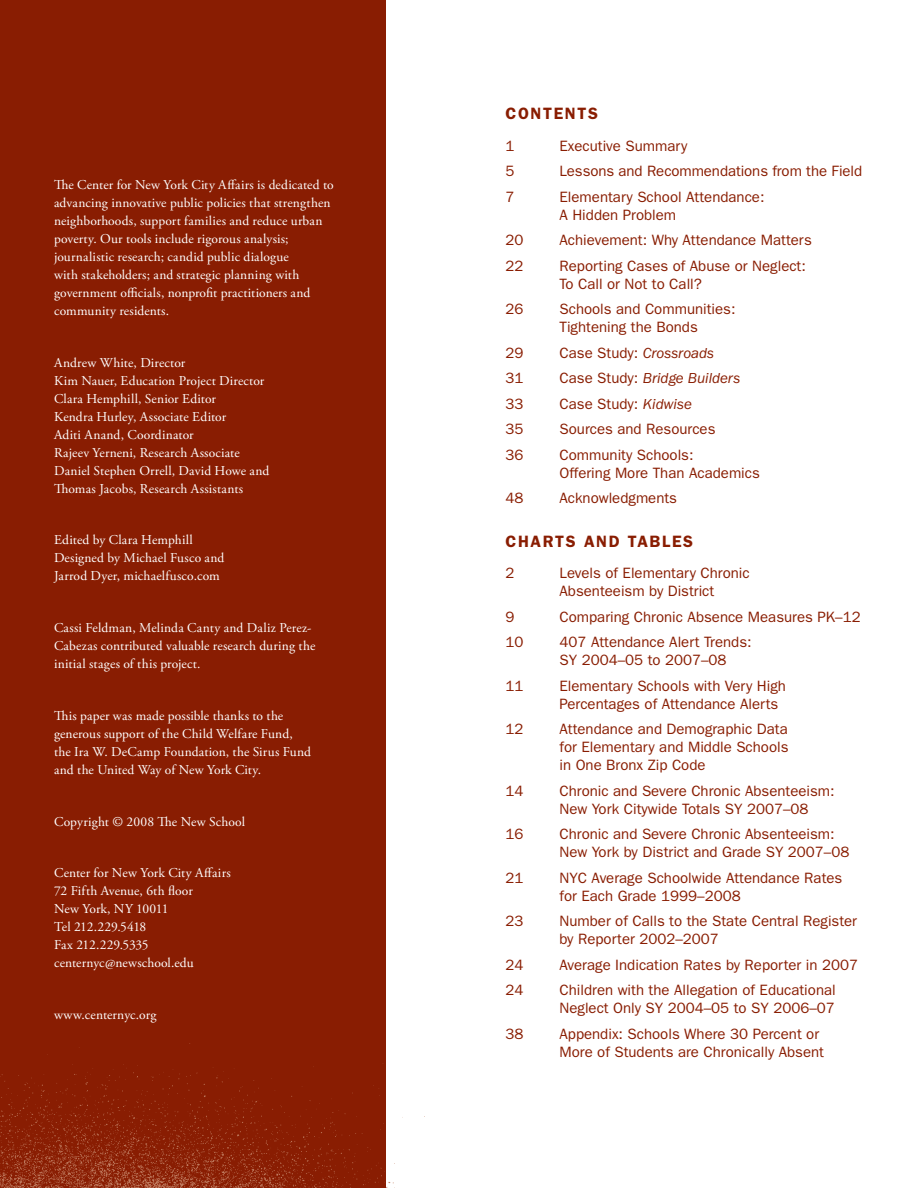
<style>
.page{position:relative;width:918px;height:1188px;background:#fff}
.page>*{position:absolute;margin:0;border:0;box-sizing:border-box;transform-origin:0 0}
.t1{font:600 16.5px "ITC Franklin Gothic Std";letter-spacing:.1em;color:#891d02}
.t2{font:15px/18px "ITC Franklin Gothic Std";color:#891d02}
.t3{font:italic 15px "ITC Franklin Gothic Std";color:#891d02}
.t4{font:13.5px/18px "Adobe Garamond Pro";letter-spacing:.01em;color:#fff}
.s1{font-style:italic}
.s2{font-style:normal}
</style>
<div class="page">
<div style="left:0;top:0;width:386px;height:1188px;background:#891d02"></div>
<img style="left:0;top:1043px;width:425px;height:145px">
<p class="t4" style="left:54px;top:176px;width:281px">The Center for New York City Affairs is dedicated to advancing innovative public policies that strengthen neighborhoods, support families and reduce urban poverty. Our tools include rigorous analysis; journalistic research; candid public dialogue<br>with stakeholders; and strategic planning with government officials, nonprofit practitioners and community residents.</p>
<p class="t4" style="left:54px;top:354px;width:217px">Andrew White, Director<br>Kim Nauer, Education Project Director<br>Clara Hemphill, Senior Editor<br>Kendra Hurley, Associate Editor<br>Aditi Anand, Coordinator<br>Rajeev Yerneni, Research Associate<br>Daniel Stephen Orrell, David Howe and<br>Thomas Jacobs, Research Assistants</p>
<p class="t4" style="left:54px;top:532px;width:172px">Edited by Clara Hemphill<br>Designed by Michael Fusco and<br>Jarrod Dyer, michaelfusco.com</p>
<p class="t4" style="left:54px;top:619px;width:263px">Cassi Feldman, Melinda Canty and Daliz Perez-<br>Cabezas contributed valuable research during the initial stages of this project.</p>
<p class="t4" style="left:54px;top:707px;width:259px">This paper was made possible thanks to the generous support of the Child Welfare Fund, the Ira W. DeCamp Foundation, the Sirus Fund and the United Way of New York City.</p>
<p class="t4" style="left:54px;top:813px;width:193px">Copyright © 2008 The New School</p>
<p class="t4" style="left:54px;top:865px;width:178px">Center for New York City Affairs<br>72 Fifth Avenue, 6th floor<br>New York, NY 10011<br>Tel 212.229.5418<br>Fax 212.229.5335 centernyc@newschool.edu</p>
<p class="t4" style="left:54px;top:1006px;width:104px">www.centernyc.org</p>
<p class="t1" style="left:506px;top:104px;width:94px">CONTENTS</p>
<p class="t2" style="left:506px;top:137px;width:10px">1</p>
<p class="t2" style="left:560px;top:137px;width:129px">Executive Summary</p>
<p class="t2" style="left:506px;top:162px;width:10px">5</p>
<p class="t2" style="left:560px;top:162px;width:304px">Lessons and Recommendations from the Field</p>
<p class="t2" style="left:506px;top:188px;width:10px">7</p>
<p class="t2" style="left:560px;top:188px;width:207px">Elementary School Attendance:<br>A Hidden Problem</p>
<p class="t2" style="left:506px;top:231px;width:19px">20</p>
<p class="t2" style="left:560px;top:231px;width:254px">Achievement: Why Attendance Matters</p>
<p class="t2" style="left:506px;top:257px;width:19px">22</p>
<p class="t2" style="left:560px;top:257px;width:248px">Reporting Cases of Abuse or Neglect:<br>To Call or Not to Call?</p>
<p class="t2" style="left:506px;top:300px;width:19px">26</p>
<p class="t2" style="left:560px;top:300px;width:178px">Schools and Communities:<br>Tightening the Bonds</p>
<p class="t2" style="left:506px;top:344px;width:19px">29</p>
<p class="t2" style="left:560px;top:344px;width:156px">Case Study: <span class="s1">Crossroads</span></p>
<p class="t2" style="left:506px;top:369px;width:19px">31</p>
<p class="t3" style="left:560px;top:370px;width:182px"><span class="s2">Case Study:</span> Bridge Builders</p>
<p class="t2" style="left:506px;top:395px;width:19px">33</p>
<p class="t2" style="left:560px;top:395px;width:134px">Case Study: <span class="s1">Kidwise</span></p>
<p class="t2" style="left:506px;top:420px;width:19px">35</p>
<p class="t2" style="left:560px;top:420px;width:157px">Sources and Resources</p>
<p class="t2" style="left:506px;top:446px;width:19px">36</p>
<p class="t2" style="left:560px;top:446px;width:202px">Community Schools:<br>Offering More Than Academics</p>
<p class="t2" style="left:506px;top:489px;width:19px">48</p>
<p class="t2" style="left:560px;top:489px;width:119px">Acknowledgments</p>
<p class="t1" style="left:506px;top:531px;width:189px">CHARTS AND TABLES</p>
<p class="t2" style="left:506px;top:564px;width:10px">2</p>
<p class="t2" style="left:560px;top:564px;width:192px">Levels of Elementary Chronic<br>Absenteeism by District</p>
<p class="t2" style="left:506px;top:608px;width:10px">9</p>
<p class="t2" style="left:560px;top:608px;width:303px">Comparing Chronic Absence Measures PK–12</p>
<p class="t2" style="left:506px;top:633px;width:19px">10</p>
<p class="t2" style="left:560px;top:633px;width:194px">407 Attendance Alert Trends:<br>SY 2004–05 to 2007–08</p>
<p class="t2" style="left:506px;top:677px;width:19px">11</p>
<p class="t2" style="left:560px;top:677px;width:228px">Elementary Schools with Very High<br>Percentages of Attendance Alerts</p>
<p class="t2" style="left:506px;top:720px;width:19px">12</p>
<p class="t2" style="left:560px;top:720px;width:231px;text-align:justify">Attendance and Demographic Data for Elementary and Middle Schools in One Bronx Zip Code</p>
<p class="t2" style="left:506px;top:782px;width:19px">14</p>
<p class="t2" style="left:560px;top:782px;width:277px">Chronic and Severe Chronic Absenteeism:<br>New York Citywide Totals SY 2007–08</p>
<p class="t2" style="left:506px;top:825px;width:19px">16</p>
<p class="t2" style="left:560px;top:825px;width:291px">Chronic and Severe Chronic Absenteeism:<br>New York by District and Grade SY 2007–08</p>
<p class="t2" style="left:506px;top:869px;width:19px">21</p>
<p class="t2" style="left:560px;top:869px;width:284px">NYC Average Schoolwide Attendance Rates for Each Grade 1999–2008</p>
<p class="t2" style="left:506px;top:912px;width:19px">23</p>
<p class="t2" style="left:560px;top:912px;width:299px">Number of Calls to the State Central Register by Reporter 2002–2007</p>
<p class="t2" style="left:506px;top:956px;width:19px">24</p>
<p class="t2" style="left:560px;top:956px;width:300px">Average Indication Rates by Reporter in 2007</p>
<p class="t2" style="left:506px;top:981px;width:19px">24</p>
<p class="t2" style="left:560px;top:981px;width:278px">Children with the Allegation of Educational<br>Neglect Only SY 2004–05 to SY 2006–07</p>
<p class="t2" style="left:506px;top:1025px;width:19px">38</p>
<p class="t2" style="left:560px;top:1025px;width:266px">Appendix: Schools Where 30 Percent or<br>More of Students are Chronically Absent</p>
</div>
